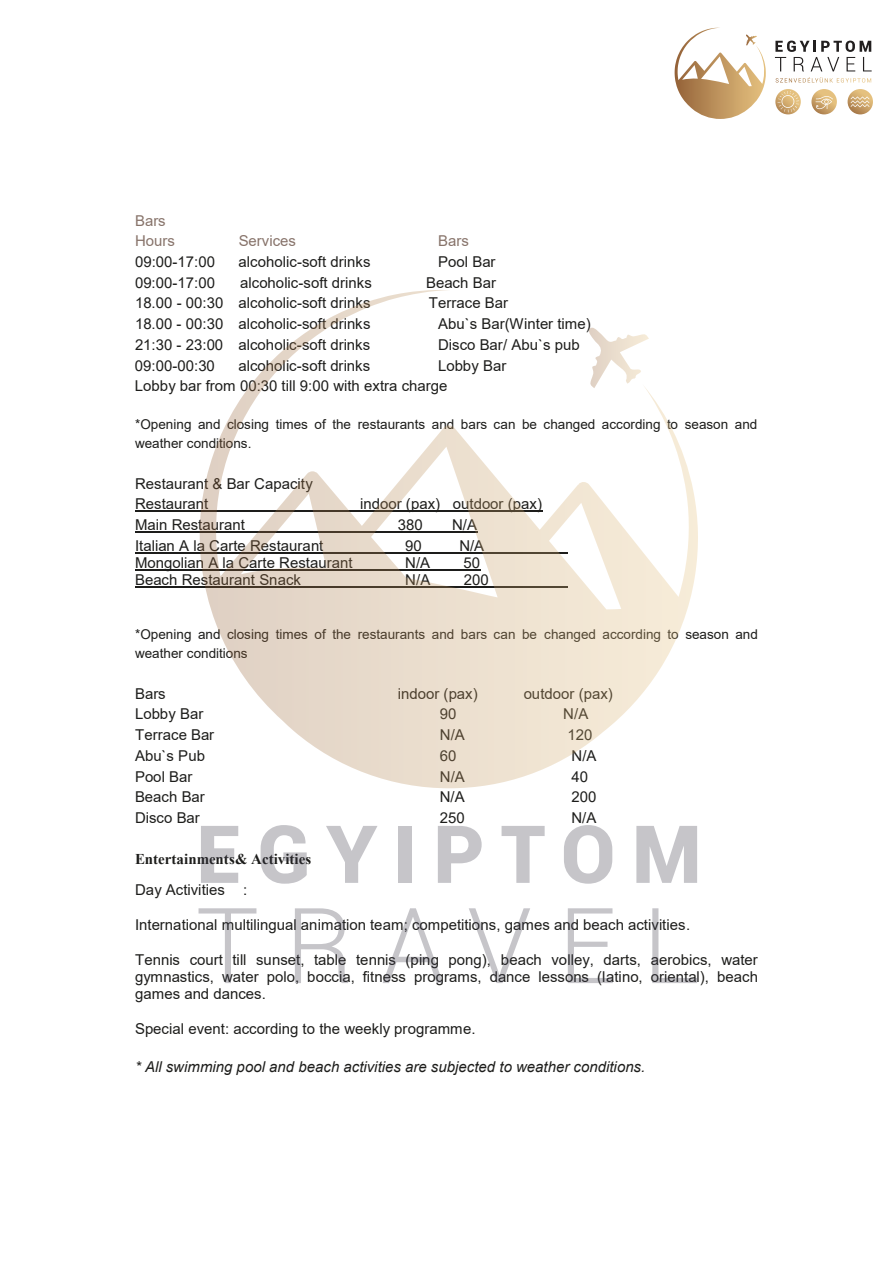
<style>
.page{position:relative;width:893px;height:1264px;background:#fff}
.page>*{position:absolute;margin:0;border:0;box-sizing:border-box;transform-origin:0 0}
.t1{font:15px/20.7px "Arial";color:#1d1d1b}
.t2{font:italic 15px "Arial";color:#1d1d1b}
.t3{font:700 15px "Times New Roman";color:#1d1d1b}
.t4{font:15px/20.7px "Arial";color:#87736a}
.t5{font:13.5px/18.8px "Arial";letter-spacing:.005em;color:#1d1d1b}
</style>
<div class="page">
<hr style="left:135px;top:511px;width:407px;height:1px;background:#1d1d1b">
<hr style="left:135px;top:531px;width:342px;height:1px;background:#1d1d1b">
<hr style="left:135px;top:552px;width:432px;height:1px;background:#1d1d1b">
<hr style="left:135px;top:569px;width:345px;height:1px;background:#1d1d1b">
<hr style="left:135px;top:587px;width:432px;height:1px;background:#1d1d1b">
<svg style="left:201px;top:826px;width:37px;height:56px"></svg>
<svg style="left:260px;top:825px;width:47px;height:58px"></svg>
<svg style="left:326px;top:826px;width:51px;height:56px"></svg>
<div style="left:398px;top:825px;width:14px;height:57px;background:#c6c5c9"></div>
<svg style="left:438px;top:826px;width:43px;height:56px"></svg>
<svg style="left:501px;top:826px;width:43px;height:56px"></svg>
<svg style="left:564px;top:825px;width:48px;height:58px"></svg>
<svg style="left:636px;top:826px;width:61px;height:56px"></svg>
<svg style="left:198px;top:908px;width:58px;height:74px"></svg>
<svg style="left:295px;top:908px;width:53px;height:74px"></svg>
<svg style="left:383px;top:908px;width:60px;height:74px"></svg>
<svg style="left:469px;top:908px;width:61px;height:74px"></svg>
<svg style="left:567px;top:908px;width:45px;height:74px"></svg>
<svg style="left:652px;top:908px;width:45px;height:74px"></svg>
<svg style="left:200px;top:290px;width:498px;height:498px"></svg>
<svg style="left:674px;top:28px;width:91px;height:91px"></svg>
<svg style="left:774px;top:41px;width:97px;height:30px"></svg>
<svg style="left:775px;top:77px;width:96px;height:6px"></svg>
<svg style="left:811px;top:89px;width:25px;height:25px"></svg>
<svg style="left:847px;top:89px;width:25px;height:25px"></svg>
<svg style="left:775px;top:89px;width:25px;height:25px"></svg>
<p class="t4" style="left:135px;top:210px;width:41px">Bars<br>Hours</p>
<p class="t4" style="left:239px;top:230px;width:59px">Services</p>
<p class="t4" style="left:438px;top:230px;width:32px">Bars</p>
<p class="t1" style="left:135px;top:251px;width:81px">09:00-17:00</p>
<p class="t1" style="left:239px;top:251px;width:133px">alcoholic-soft drinks</p>
<p class="t1" style="left:438px;top:251px;width:59px">Pool Bar</p>
<p class="t1" style="left:135px;top:272px;width:81px">09:00-17:00</p>
<p class="t1" style="left:240px;top:272px;width:133px">alcoholic-soft drinks</p>
<p class="t1" style="left:426px;top:272px;width:72px">Beach Bar</p>
<p class="t1" style="left:135px;top:293px;width:237px">18.00 - 00:30 alcoholic-soft drinks</p>
<p class="t1" style="left:429px;top:293px;width:81px">Terrace Bar</p>
<p class="t1" style="left:135px;top:313px;width:237px">18.00 - 00:30 alcoholic-soft drinks</p>
<p class="t1" style="left:438px;top:313px;width:154px">Abu`s Bar(Winter time)</p>
<p class="t1" style="left:135px;top:334px;width:237px">21:30 - 23:00 alcoholic-soft drinks</p>
<p class="t1" style="left:438px;top:334px;width:143px">Disco Bar/ Abu`s pub</p>
<p class="t1" style="left:135px;top:355px;width:81px">09:00-00:30</p>
<p class="t1" style="left:238px;top:355px;width:133px">alcoholic-soft drinks</p>
<p class="t1" style="left:135px;top:355px;width:373px;text-indent:303px">Lobby Bar<br>Lobby bar from 00:30 till 9:00 with extra charge</p>
<p class="t5" style="left:135px;top:415px;width:623px">*Opening and closing times of the restaurants and bars can be changed according to season and weather conditions.</p>
<p class="t1" style="left:135px;top:473px;width:179px">Restaurant &amp; Bar Capacity<br>Restaurant</p>
<p class="t1" style="left:360px;top:493px;width:183px">indoor (pax) outdoor (pax)</p>
<p class="t1" style="left:135px;top:514px;width:111px">Main Restaurant</p>
<p class="t1" style="left:398px;top:514px;width:27px">380</p>
<p class="t1" style="left:452px;top:514px;width:27px">N/A</p>
<p class="t1" style="left:135px;top:535px;width:190px">Italian A la Carte Restaurant</p>
<p class="t1" style="left:405px;top:535px;width:18px">90</p>
<p class="t1" style="left:459px;top:535px;width:26px">N/A</p>
<p class="t1" style="left:135px;top:552px;width:219px">Mongolian A la Carte Restaurant</p>
<p class="t1" style="left:405px;top:552px;width:26px">N/A</p>
<p class="t1" style="left:463px;top:552px;width:18px">50</p>
<p class="t1" style="left:135px;top:569px;width:167px">Beach Restaurant Snack</p>
<p class="t1" style="left:405px;top:569px;width:27px">N/A</p>
<p class="t1" style="left:464px;top:569px;width:26px">200</p>
<p class="t5" style="left:135px;top:625px;width:624px">*Opening and closing times of the restaurants and bars can be changed according to season and weather conditions</p>
<p class="t1" style="left:135px;top:682px;width:32px">Bars</p>
<p class="t1" style="left:398px;top:682px;width:81px">indoor (pax)</p>
<p class="t1" style="left:523px;top:682px;width:91px">outdoor (pax)</p>
<p class="t1" style="left:135px;top:703px;width:70px">Lobby Bar</p>
<p class="t1" style="left:440px;top:703px;width:18px">90</p>
<p class="t1" style="left:563px;top:703px;width:27px">N/A</p>
<p class="t1" style="left:135px;top:724px;width:81px">Terrace Bar</p>
<p class="t1" style="left:440px;top:724px;width:26px">N/A</p>
<p class="t1" style="left:567px;top:724px;width:26px">120</p>
<p class="t1" style="left:135px;top:745px;width:71px">Abu`s Pub</p>
<p class="t1" style="left:440px;top:745px;width:18px">60</p>
<p class="t1" style="left:571px;top:745px;width:26px">N/A</p>
<p class="t1" style="left:135px;top:765px;width:59px">Pool Bar</p>
<p class="t1" style="left:440px;top:765px;width:26px">N/A</p>
<p class="t1" style="left:571px;top:765px;width:18px">40</p>
<p class="t1" style="left:135px;top:786px;width:71px">Beach Bar</p>
<p class="t1" style="left:440px;top:786px;width:26px">N/A</p>
<p class="t1" style="left:571px;top:786px;width:26px">200</p>
<p class="t1" style="left:135px;top:807px;width:66px">Disco Bar</p>
<p class="t1" style="left:440px;top:807px;width:26px">250</p>
<p class="t1" style="left:571px;top:807px;width:26px">N/A</p>
<p class="t3" style="left:135px;top:848px;width:178px">Entertainments&amp; Activities</p>
<p class="t1" style="left:135px;top:879px;width:114px">Day Activities :</p>
<p class="t1" style="left:135px;top:914px;width:556px">International multilingual animation team; competitions, games and beach activities.</p>
<p class="t1" style="left:135px;top:950px;width:624px;line-height:17.4px;text-align:justify">Tennis court till sunset, table tennis (ping pong), beach volley, darts, aerobics, water gymnastics, water polo, boccia, fitness programs, dance lessons (latino, oriental), beach games and dances.</p>
<p class="t1" style="left:135px;top:1017px;width:342px">Special event: according to the weekly programme.</p>
<p class="t2" style="left:135px;top:1056px;width:511px">* All swimming pool and beach activities are subjected to weather conditions.</p>
</div>
